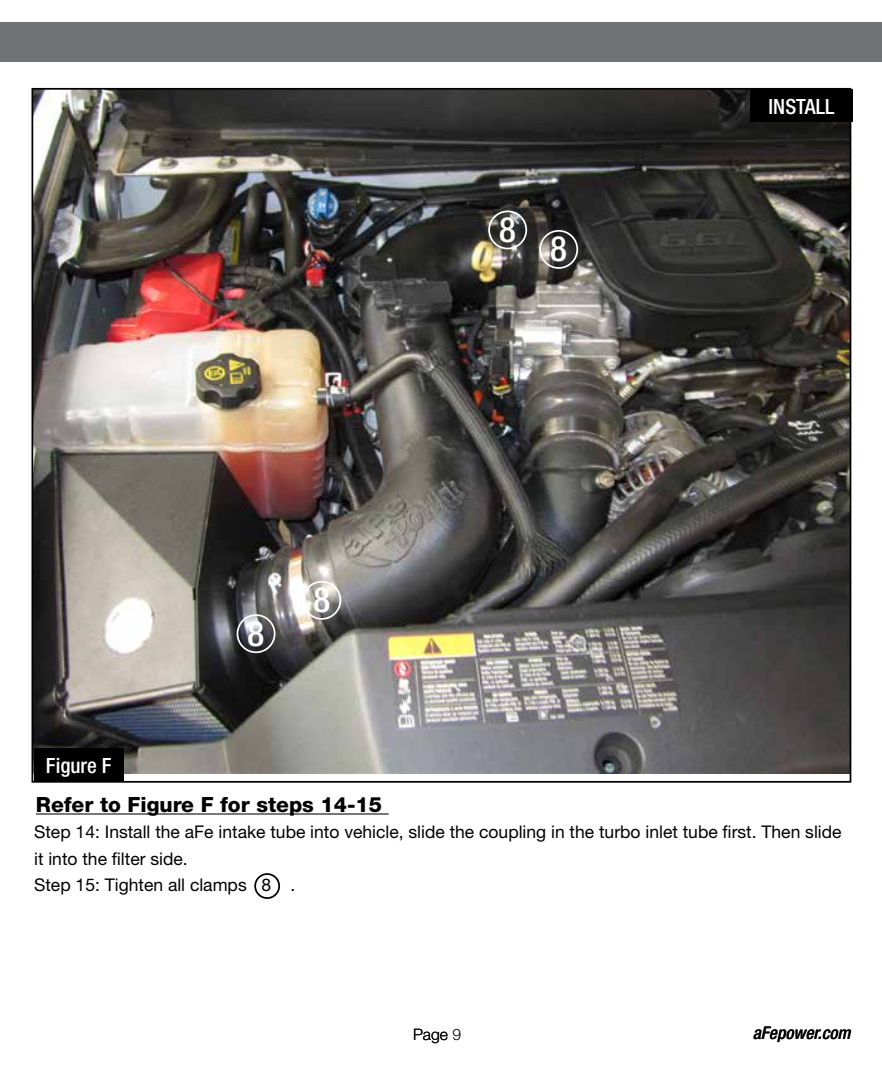
<style>
.page{position:relative;width:882px;height:1071px;background:#fff}
.page>*{position:absolute;margin:0;border:0;box-sizing:border-box;transform-origin:0 0}
.t1{font:500 condensed 35px "Helvetica Neue";color:#fff}
.t2{font:800 21px "Helvetica Neue";color:#000}
.t3{font:500 condensed 21px "Helvetica Neue";color:#fff}
.t4{font:17.5px/26.2px "Helvetica Neue";color:#000}
.t5{font:italic 500 condensed 17.5px "Helvetica Neue";color:#000}
.t6{font:300 15.75px "Helvetica Neue";color:#000}
</style>
<div class="page">
<img style="left:35px;top:91px;width:813px;height:683px">
<div style="left:0;top:23px;width:882px;height:39px;background:#717275"></div>
<hr style="left:36px;top:813px;width:353px;height:2px;background:#000">
<div style="left:34px;top:748px;width:90px;height:33px;background:#000"></div>
<div style="left:750px;top:89px;width:103px;height:33px;background:#000"></div>
<div style="left:254px;top:873px;width:26px;height:26px;border:2px solid #000;border-radius:50%"></div>
<div style="left:237px;top:614px;width:39px;height:39px;border:2px solid #fff;border-radius:50%"></div>
<div style="left:302px;top:581px;width:39px;height:39px;border:2px solid #fff;border-radius:50%"></div>
<div style="left:539px;top:230px;width:39px;height:39px;border:2px solid #fff;border-radius:50%"></div>
<div style="left:488px;top:211px;width:39px;height:38px;border:2px solid #fff;border-radius:50%"></div>
<p class="t3" style="left:46px;top:753px;width:67px">Figure F</p>
<h1 class="t1" style="left:248px;top:612px;width:18px">8</h1>
<h1 class="t1" style="left:313px;top:579px;width:18px">8</h1>
<h1 class="t1" style="left:499px;top:209px;width:18px">8</h1>
<h1 class="t1" style="left:550px;top:228px;width:18px">8</h1>
<p class="t3" style="left:769px;top:94px;width:67px">INSTALL</p>
<p class="t2" style="left:36px;top:792px;width:348px">Refer to Figure F for steps 14-15</p>
<p class="t4" style="left:34px;top:819px;width:809px">Step 14: Install the aFe intake tube into vehicle, slide the coupling in the turbo inlet tube first. Then slide it into the filter side.<br>Step 15: Tighten all clamps 8 .</p>
<p class="t6" style="left:413px;top:1024px;width:50px">Page 9</p>
<p class="t5" style="left:753px;top:1023px;width:99px">aFepower.com</p>
</div>
